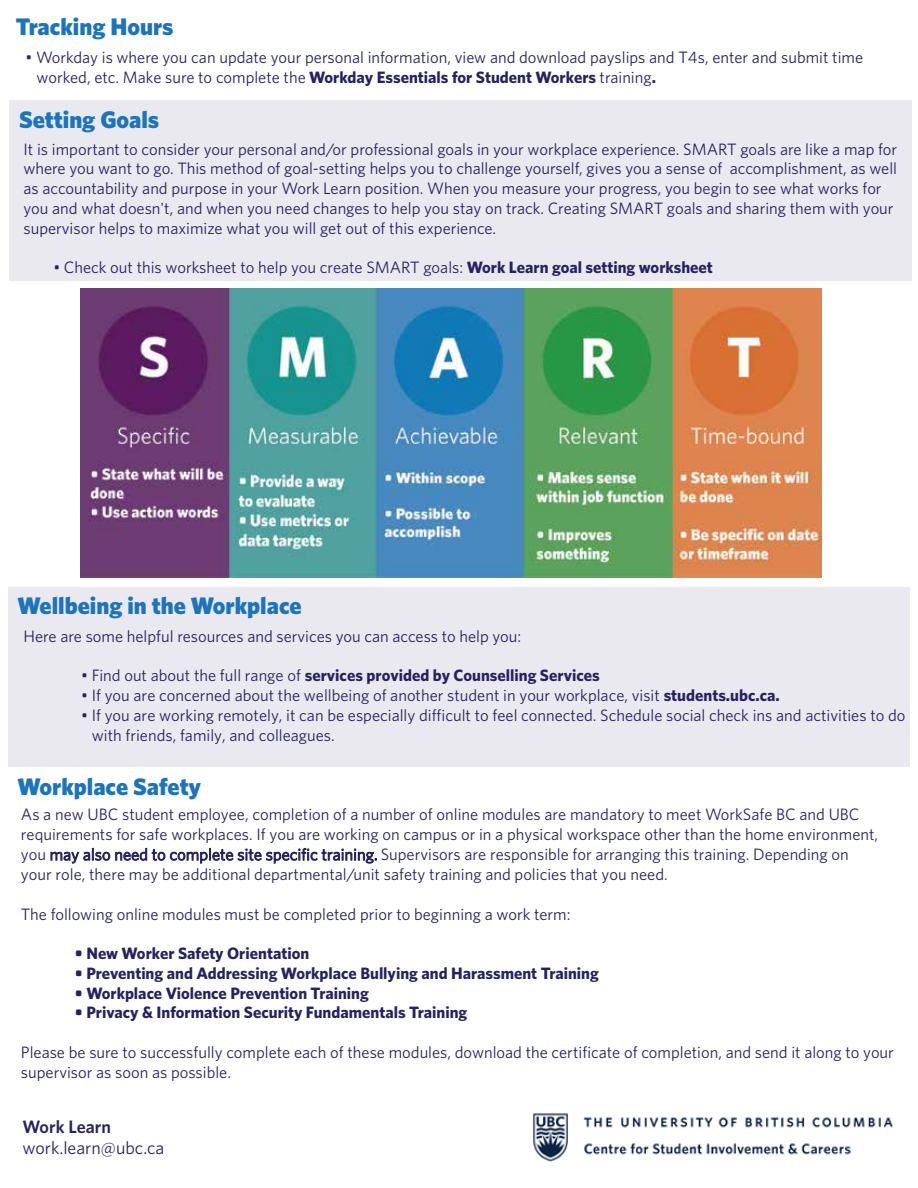
<style>
.page{position:relative;width:918px;height:1188px;background:#fff}
.page>*{position:absolute;margin:0;border:0;box-sizing:border-box;transform-origin:0 0}
.t1{font:900 24px "Whitney";color:#1c75bc}
.t2{font:18px "Whitney";color:#262262}
.t3{font:600 18px "Whitney";color:#262262}
.t4{font:16.5px/19.8px "Whitney";color:#262262}
.t5{font:700 16.5px "Whitney";color:#262262}
.s1{font-weight:700}
.s2{font-weight:400}
</style>
<div class="page">
<div style="left:8px;top:587px;width:902px;height:180px;background:#e9e9ef"></div>
<div style="left:9px;top:101px;width:902px;height:180px;background:#e9e9ef"></div>
<img style="left:80px;top:289px;width:741px;height:289px">
<img style="left:532px;top:1113px;width:361px;height:49px">
<h1 class="t1" style="left:16px;top:10px;width:159px">Tracking Hours</h1>
<p class="t4" style="left:37px;top:47px;width:828px;text-indent:-11px">• Workday is where you can update your personal information, view and download payslips and T4s, enter and submit time worked, etc. Make sure to complete the <span class="s1">Workday Essentials for Student Workers</span> training<span class="s1">.</span></p>
<h1 class="t1" style="left:19px;top:103px;width:142px">Setting Goals</h1>
<p class="t4" style="left:24px;top:138px;width:875px">It is important to consider your personal and/or professional goals in your workplace experience. SMART goals are like a map for where you want to go. This method of goal-setting helps you to challenge yourself, gives you a sense of accomplishment, as well as accountability and purpose in your Work Learn position. When you measure your progress, you begin to see what works for you and what doesn't, and when you need changes to help you stay on track. Creating SMART goals and sharing them with your supervisor helps to maximize what you will get out of this experience.</p>
<p class="t4" style="left:53px;top:257px;width:661px">• Check out this worksheet to help you create SMART goals: <span class="s1">Work Learn goal setting worksheet</span></p>
<h1 class="t1" style="left:17px;top:589px;width:286px">Wellbeing in the Workplace</h1>
<p class="t4" style="left:24px;top:626px;width:499px">Here are some helpful resources and services you can access to help you:</p>
<p class="t5" style="left:81px;top:664px;width:520px"><span class="s2">• F ind out about the full range of</span> services provided by Counselling Services</p>
<p class="t4" style="left:81px;top:685px;width:700px">• If y ou are concerned about the wellbeing of another student in your workplace, visit <span class="s1">students.ubc.ca.</span></p>
<p class="t4" style="left:92px;top:705px;width:815px;text-indent:-11px">• If y ou are working remotely, it can be especially difficult to feel connected. Schedule social check ins and activities to do with friends, family, and colleagues.</p>
<h1 class="t1" style="left:17px;top:771px;width:185px">Workplace Safety</h1>
<p class="t4" style="left:21px;top:804px;width:859px">As a new UBC student employee, completion of a number of online modules are mandatory to meet WorkSafe BC and UBC requirements for safe workplaces. If you are working on campus or in a physical workspace other than the home environment, you may also need to complete site specific training. Supervisors are responsible for arranging this training. Depending on your role, there may be additional departmental/unit safety training and policies that you need.</p>
<p class="t4" style="left:21px;top:904px;width:551px">The following online modules must be completed prior to beginning a work term:</p>
<p class="t5" style="left:75px;top:942px;width:236px">• New Worker Safety Orientation</p>
<p class="t5" style="left:75px;top:962px;width:526px">• Preventing and Addressing Workplace Bullying and Harassment Training</p>
<p class="t5" style="left:75px;top:982px;width:295px">• Workplace Violence Prevention Training</p>
<p class="t5" style="left:75px;top:1002px;width:394px">• Privacy &amp; Information Security Fundamentals Training</p>
<p class="t4" style="left:21px;top:1042px;width:874px">Please be sure to successfully complete each of these modules, download the certificate of completion, and send it along to your supervisor as soon as possible.</p>
<p class="t3" style="left:23px;top:1114px;width:90px">Work Learn</p>
<p class="t2" style="left:23px;top:1136px;width:143px">work.learn@ubc.ca</p>
</div>
